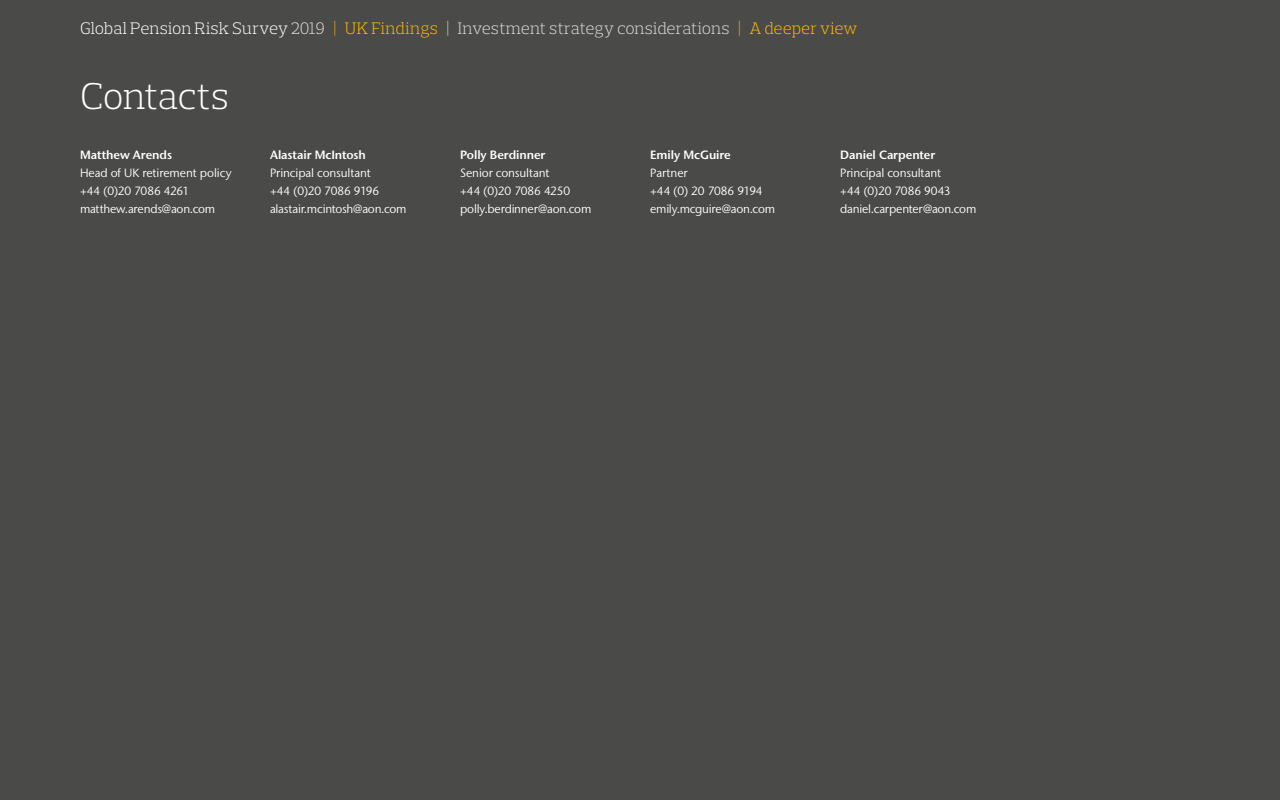
<style>
.page{position:relative;width:1280px;height:800px;background:#4a4a49}
.page>*{position:absolute;margin:0;border:0;box-sizing:border-box;transform-origin:0 0}
.t1{font:300 38px "Prelo Slab";letter-spacing:-.02em;color:#fff}
.t2{font:300 17px "Prelo Slab";color:#dadada}
.t3{font:12px/18px "Stone Sans IIITC Std";letter-spacing:-.015em;color:#fff}
.t4{font:600 12px "Stone Sans IIITC Std";letter-spacing:-.005em;color:#fff}
.s1{color:#fff}
.s2{color:#fbba00}
</style>
<div class="page">
<h2 class="t2" style="left:80px;top:18px;width:779px"><span class="s1">Global Pension Risk Survey</span> 2019 <span class="s2">| UK Findings</span> | Investment strategy considerations <span class="s2">| A deeper view</span></h2>
<h1 class="t1" style="left:80px;top:72px;width:151px">Contacts</h1>
<p class="t4" style="left:80px;top:147px;width:94px">Matthew Arends</p>
<p class="t3" style="left:80px;top:164px;width:153px">Head of UK retirement policy +44 (0)20 7086 4261 matthew.arends@aon.com</p>
<p class="t4" style="left:270px;top:147px;width:97px">Alastair McIntosh</p>
<p class="t3" style="left:270px;top:164px;width:138px">Principal consultant<br>+44 (0)20 7086 9196 alastair.mcintosh@aon.com</p>
<p class="t4" style="left:460px;top:147px;width:87px">Polly Berdinner</p>
<p class="t3" style="left:460px;top:164px;width:133px">Senior consultant<br>+44 (0)20 7086 4250 polly.berdinner@aon.com</p>
<p class="t4" style="left:650px;top:147px;width:82px">Emily McGuire</p>
<p class="t3" style="left:650px;top:164px;width:126px">Partner<br>+44 (0) 20 7086 9194 emily.mcguire@aon.com</p>
<p class="t4" style="left:840px;top:147px;width:97px">Daniel Carpenter</p>
<p class="t3" style="left:840px;top:164px;width:138px">Principal consultant<br>+44 (0)20 7086 9043 daniel.carpenter@aon.com</p>
</div>
